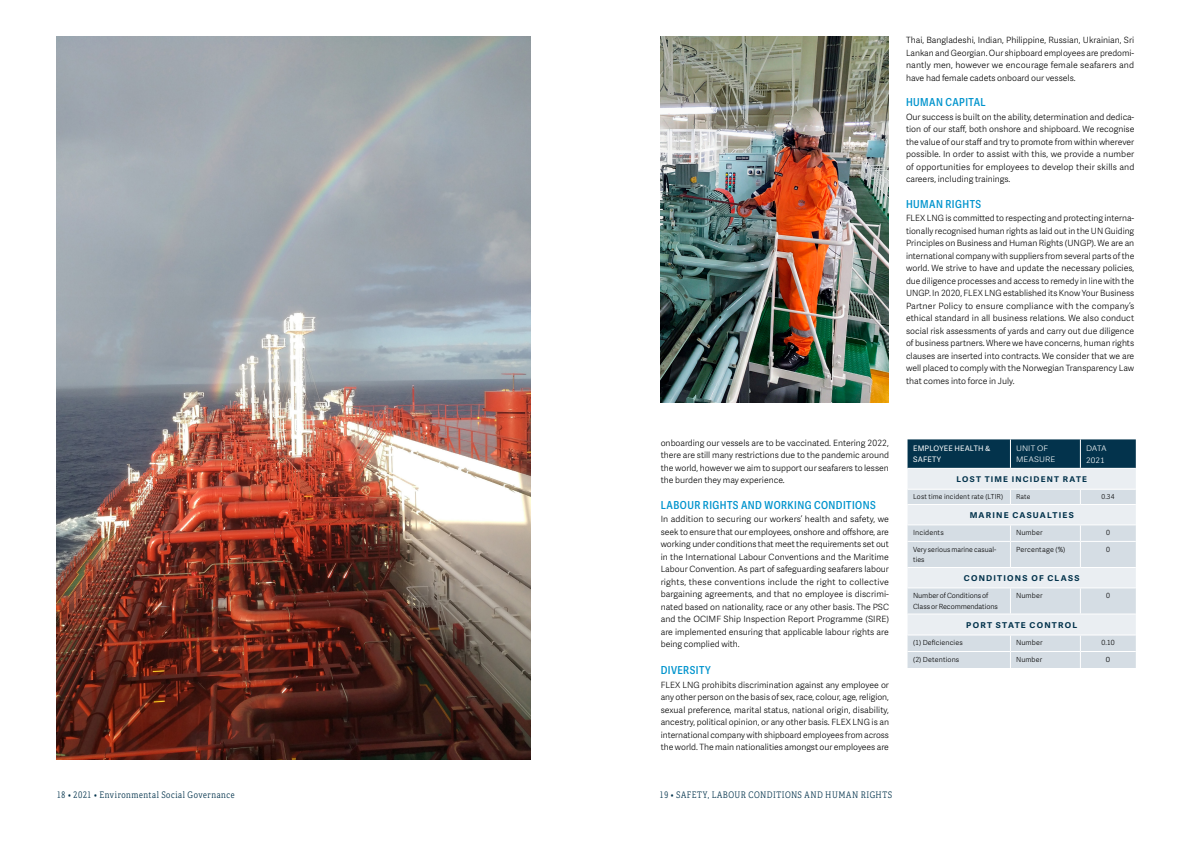
<style>
.page{position:relative;width:1191px;height:842px;background:#fff}
.page>*{position:absolute;margin:0;border:0;box-sizing:border-box;transform-origin:0 0}
.t1{font:11px "Adelle Sans Cnd Sb";letter-spacing:.04em;color:#0094cd}
.t2{font:9px "Adelle Condensed Lt";letter-spacing:.055em;color:#03334c}
.t3{font:300 8.6px/12.5px "Adelle Sans";color:#000;text-align:justify}
.t4{font:700 8.1px "Adelle Sans";letter-spacing:.145em;color:#03334c;scale:1.05 1}
.t5{font:700 7.9px "Adelle Sans";letter-spacing:.145em;color:#03334c;scale:1.05 1}
.t6{font:7.6px/11.1px "Adelle Sans";letter-spacing:.015em;color:#fff}
.t7{font:300 7.6px/11.1px "Adelle Sans";letter-spacing:.005em;color:#fff;scale:1.09 1}
.t8{font:300 7.6px/11.9px "Adelle Sans";letter-spacing:-.025em;color:#fff;scale:1.09 1}
.t9{font:300 7.1px/10.7px "Adelle Sans";letter-spacing:-.005em;color:#000}
.t10{font:300 7.1px "Adelle Sans";letter-spacing:.02em;color:#000}
.t11{font:300 7px "Adelle Sans";letter-spacing:.015em;color:#000}
.t12{font:300 7px "Adelle Sans";letter-spacing:.015em;color:#000;scale:1.12 1}
.t13{font:300 6.9px "Adelle Sans";letter-spacing:.015em;color:#000}
.t14{font:300 6.7px "Adelle Sans";color:#000}
</style>
<div class="page">
<img style="left:57px;top:37px;width:473px;height:723px">
<img style="left:660px;top:37px;width:229px;height:366px">
<svg style="left:907px;top:439px;width:228px;height:229px;background:#c4cfd7"></svg>
<hr style="left:907px;top:651px;width:103px;height:1px;background:#fff">
<hr style="left:1010px;top:651px;width:70px;height:1px;background:#fff">
<hr style="left:1080px;top:651px;width:55px;height:1px;background:#fff">
<hr style="left:907px;top:504px;width:103px;height:1px;background:#fff">
<hr style="left:1010px;top:504px;width:70px;height:1px;background:#fff">
<hr style="left:1080px;top:504px;width:55px;height:1px;background:#fff">
<hr style="left:907px;top:524px;width:103px;height:1px;background:#fff">
<hr style="left:1010px;top:524px;width:70px;height:1px;background:#fff">
<hr style="left:1080px;top:524px;width:55px;height:1px;background:#fff">
<hr style="left:907px;top:567px;width:103px;height:1px;background:#fff">
<hr style="left:1010px;top:567px;width:70px;height:1px;background:#fff">
<hr style="left:1080px;top:567px;width:55px;height:1px;background:#fff">
<hr style="left:907px;top:587px;width:103px;height:1px;background:#fff">
<hr style="left:1010px;top:587px;width:70px;height:1px;background:#fff">
<hr style="left:1080px;top:587px;width:55px;height:1px;background:#fff">
<hr style="left:907px;top:613px;width:103px;height:1px;background:#fff">
<hr style="left:1010px;top:613px;width:70px;height:1px;background:#fff">
<hr style="left:1080px;top:613px;width:55px;height:1px;background:#fff">
<hr style="left:907px;top:634px;width:103px;height:1px;background:#fff">
<hr style="left:1010px;top:634px;width:70px;height:1px;background:#fff">
<hr style="left:1080px;top:634px;width:55px;height:1px;background:#fff">
<p class="t3" style="left:906px;top:34px;width:230px">Thai, Bangladeshi, Indian, Philippine, Russian, Ukrainian, Sri Lankan and Georgian. Our shipboard employees are predomi&shy;nantly men, however we encourage female seafarers and have had female cadets onboard our vessels.</p>
<p class="t1" style="left:906px;top:95px;width:81px">HUMAN CAPITAL</p>
<p class="t3" style="left:906px;top:111px;width:230px">Our success is built on the ability, determination and dedica&shy;tion of our staff, both onshore and shipboard. We recognise the value of our staff and try to promote from within wherever possible. In order to assist with this, we provide a number of opportunities for employees to develop their skills and careers, including trainings.</p>
<p class="t1" style="left:906px;top:196px;width:77px">HUMAN RIGHTS</p>
<p class="t3" style="left:906px;top:212px;width:230px">FLEX LNG is committed to respecting and protecting interna&shy;tionally recognised human rights as laid out in the UN Guiding Principles on Business and Human Rights (UNGP). We are an international company with suppliers from several parts of the world. We strive to have and update the necessary policies, due diligence processes and access to remedy in line with the UNGP. In 2020, FLEX LNG established its Know Your Business Partner Policy to ensure compliance with the company’s ethical standard in all business relations. We also conduct social risk assessments of yards and carry out due diligence of business partners. Where we have concerns, human rights clauses are inserted into contracts. We consider that we are well placed to comply with the Norwegian Transparency Law that comes into force in July.</p>
<p class="t3" style="left:660px;top:437px;width:230px">onboarding our vessels are to be vaccinated. Entering 2022, there are still many restrictions due to the pandemic around the world, however we aim to support our seafarers to lessen the burden they may experience.</p>
<p class="t1" style="left:660px;top:497px;width:216px">LABOUR RIGHTS AND WORKING CONDITIONS</p>
<p class="t3" style="left:660px;top:513px;width:230px">In addition to securing our workers’ health and safety, we seek to ensure that our employees, onshore and offshore, are working under conditions that meet the requirements set out in the International Labour Conventions and the Maritime Labour Convention. As part of safeguarding seafarers labour rights, these conventions include the right to collective bargaining agreements, and that no employee is discrimi&shy;nated based on nationality, race or any other basis. The PSC and the OCIMF Ship Inspection Report Programme (SIRE) are implemented ensuring that applicable labour rights are being complied with.</p>
<p class="t1" style="left:660px;top:663px;width:52px">DIVERSITY</p>
<p class="t3" style="left:660px;top:679px;width:230px">FLEX LNG prohibits discrimination against any employee or any other person on the basis of sex, race, colour, age, religion, sexual preference, marital status, national origin, disability, ancestry, political opinion, or any other basis. FLEX LNG is an international company with shipboard employees from across the world. The main nationalities amongst our employees are</p>
<p class="t2" style="left:57px;top:788px;width:179px">18 • 2021 • Environmental Social Governance</p>
<p class="t2" style="left:659px;top:788px;width:234px">19 • SAFETY, LABOUR CONDITIONS AND HUMAN RIGHTS</p>
<p class="t6" style="left:913px;top:443px;width:79px">EMPLOYEE HEALTH &amp;<br>SAFETY</p>
<p class="t7" style="left:1016px;top:443px;width:37px">UNIT OF<br>MEASURE</p>
<p class="t8" style="left:1086px;top:442px;width:20px">DATA<br>2021</p>
<p class="t5" style="left:956px;top:474px;width:126px">LOST TIME INCIDENT RATE</p>
<p class="t13" style="left:913px;top:493px;width:91px">Lost time incident rate (LTIR)</p>
<p class="t14" style="left:1016px;top:493px;width:16px">Rate</p>
<p class="t14" style="left:1101px;top:493px;width:15px">0.34</p>
<p class="t4" style="left:969px;top:510px;width:101px">MARINE CASUALTIES</p>
<p class="t10" style="left:913px;top:529px;width:32px">Incidents</p>
<p class="t9" style="left:1016px;top:528px;width:28px">Number</p>
<p class="t9" style="left:1106px;top:528px;width:6px">0</p>
<p class="t9" style="left:913px;top:544px;width:85px">Very serious marine casual&shy;ties</p>
<p class="t9" style="left:1016px;top:544px;width:51px">Percentage (%)</p>
<p class="t9" style="left:1106px;top:544px;width:6px">0</p>
<p class="t4" style="left:964px;top:573px;width:111px">CONDITIONS OF CLASS</p>
<p class="t9" style="left:913px;top:591px;width:86px">Number of Conditions of<br>Class or Recommendations</p>
<p class="t9" style="left:1016px;top:591px;width:28px">Number</p>
<p class="t9" style="left:1106px;top:591px;width:6px">0</p>
<p class="t4" style="left:966px;top:620px;width:107px">PORT STATE CONTROL</p>
<p class="t11" style="left:913px;top:639px;width:51px">(1) Deficiencies</p>
<p class="t9" style="left:1016px;top:638px;width:28px">Number</p>
<p class="t9" style="left:1101px;top:638px;width:15px">0.10</p>
<p class="t11" style="left:913px;top:655px;width:48px">(2) Detentions</p>
<p class="t11" style="left:1016px;top:655px;width:27px">Number</p>
<p class="t12" style="left:1105px;top:655px;width:5px">0</p>
</div>
